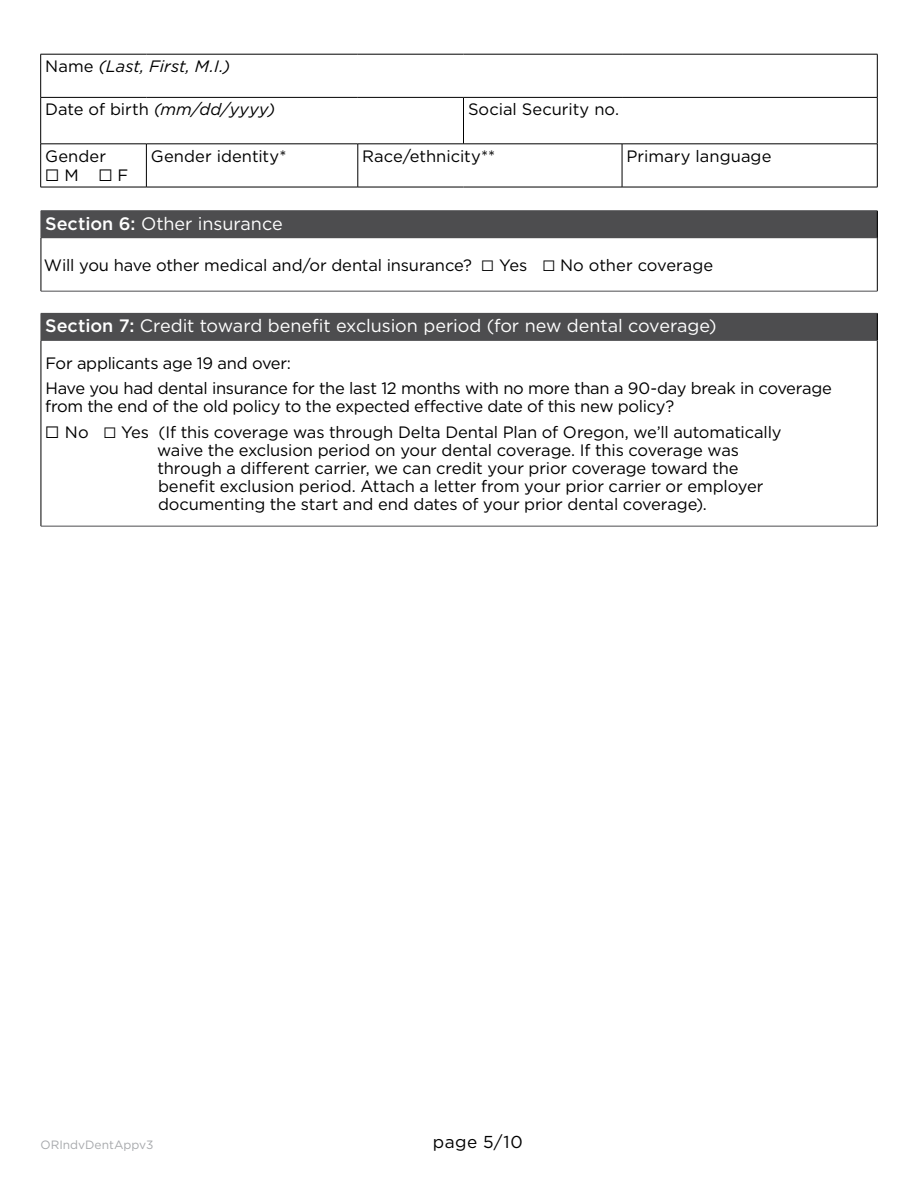
<style>
.page{position:relative;width:918px;height:1188px;background:#fff}
.page>*{position:absolute;margin:0;border:0;box-sizing:border-box;transform-origin:0 0}
.t1{font:18px "Gotham";letter-spacing:-.005em;color:#fff}
.t2{font:17.25px "Gotham";letter-spacing:.025em;color:#000}
.t3{font:16.5px/18px "Gotham";letter-spacing:-.01em;color:#000}
.t4{font:italic 16.5px "Gotham";letter-spacing:.005em;color:#000}
.t5{font:12px "Gotham";color:#a7a9ac}
.s1{font-style:normal}
.s2{font-weight:500}
</style>
<div class="page">
<hr style="left:463px;top:98px;width:1px;height:46px;background:#000">
<hr style="left:877px;top:54px;width:1px;height:43px;background:#000">
<hr style="left:877px;top:98px;width:1px;height:46px;background:#000">
<hr style="left:40px;top:54px;width:106px;height:1px;background:#000">
<hr style="left:40px;top:54px;width:1px;height:43px;background:#000">
<hr style="left:146px;top:54px;width:212px;height:1px;background:#000">
<hr style="left:358px;top:54px;width:106px;height:1px;background:#000">
<hr style="left:464px;top:54px;width:158px;height:1px;background:#000">
<hr style="left:622px;top:54px;width:256px;height:1px;background:#000">
<hr style="left:40px;top:97px;width:106px;height:1px;background:#000">
<hr style="left:40px;top:98px;width:1px;height:46px;background:#000">
<hr style="left:146px;top:97px;width:212px;height:1px;background:#000">
<hr style="left:358px;top:97px;width:106px;height:1px;background:#000">
<hr style="left:464px;top:97px;width:158px;height:1px;background:#000">
<hr style="left:622px;top:97px;width:256px;height:1px;background:#000">
<hr style="left:622px;top:144px;width:1px;height:43px;background:#000">
<hr style="left:877px;top:144px;width:1px;height:43px;background:#000">
<hr style="left:40px;top:144px;width:106px;height:1px;background:#000">
<hr style="left:40px;top:144px;width:1px;height:43px;background:#000">
<hr style="left:40px;top:187px;width:106px;height:1px;background:#000">
<hr style="left:146px;top:144px;width:212px;height:1px;background:#000">
<hr style="left:146px;top:144px;width:1px;height:43px;background:#000">
<hr style="left:146px;top:187px;width:212px;height:1px;background:#000">
<hr style="left:358px;top:144px;width:106px;height:1px;background:#000">
<hr style="left:358px;top:144px;width:1px;height:43px;background:#000">
<hr style="left:464px;top:144px;width:158px;height:1px;background:#000">
<hr style="left:622px;top:144px;width:256px;height:1px;background:#000">
<hr style="left:358px;top:187px;width:106px;height:1px;background:#000">
<hr style="left:464px;top:187px;width:158px;height:1px;background:#000">
<hr style="left:622px;top:187px;width:256px;height:1px;background:#000">
<div style="left:41px;top:211px;width:836px;height:27px;background:#4d4d4f"></div>
<svg style="left:877px;top:211px;width:1px;height:27px"></svg>
<hr style="left:877px;top:238px;width:1px;height:53px;background:#000">
<hr style="left:41px;top:210px;width:837px;height:1px;background:#4d4d4f">
<hr style="left:41px;top:238px;width:1px;height:53px;background:#000">
<hr style="left:41px;top:291px;width:837px;height:1px;background:#4d4d4f">
<div style="left:41px;top:313px;width:836px;height:27px;background:#4d4d4f"></div>
<svg style="left:877px;top:314px;width:1px;height:26px"></svg>
<hr style="left:877px;top:340px;width:1px;height:186px;background:#000">
<hr style="left:41px;top:313px;width:837px;height:1px;background:#4d4d4f">
<hr style="left:41px;top:340px;width:836px;height:1px;background:#4d4d4f">
<hr style="left:41px;top:341px;width:1px;height:185px;background:#000">
<hr style="left:41px;top:526px;width:837px;height:1px;background:#4d4d4f">
<p class="t4" style="left:45px;top:57px;width:186px"><span class="s1">Name</span> (Last, First, M.I.)</p>
<p class="t4" style="left:45px;top:100px;width:231px"><span class="s1">Date of birth</span> (mm/dd/yyyy)</p>
<p class="t3" style="left:468px;top:100px;width:153px">Social Security no.</p>
<p class="t3" style="left:45px;top:146px;width:62px">Gender</p>
<p class="t3" style="left:45px;top:166px;width:85px">□ M □ F</p>
<p class="t3" style="left:151px;top:146px;width:137px">Gender identity*</p>
<p class="t3" style="left:362px;top:146px;width:135px">Race/ethnicity**</p>
<p class="t3" style="left:627px;top:146px;width:146px">Primary language</p>
<p class="t1" style="left:45px;top:212px;width:239px"><span class="s2">Section 6:</span> Other insurance</p>
<p class="t3" style="left:44px;top:256px;width:671px">Will you have other medical and/or dental insurance? □ Yes □ No other coverage</p>
<p class="t1" style="left:45px;top:314px;width:673px"><span class="s2">Section 7:</span> Credit toward benefit exclusion period (for new dental coverage)</p>
<p class="t3" style="left:45px;top:351px;width:788px;line-height:24.8px">For applicants age 19 and over:<br>Have you had dental insurance for the last 12 months with no more than a 90-day break in coverage</p>
<p class="t3" style="left:45px;top:397px;width:631px">from the end of the old policy to the expected effective date of this new policy?</p>
<p class="t3" style="left:157px;top:423px;width:626px;text-indent:-112px">□ No □ Yes (If this coverage was through Delta Dental Plan of Oregon, we’ll automatically waive the exclusion period on your dental coverage. If this coverage was through a different carrier, we can credit your prior coverage toward the benefit exclusion period. Attach a letter from your prior carrier or employer documenting the start and end dates of your prior dental coverage).</p>
<p class="t5" style="left:40px;top:1137px;width:115px">ORIndvDentAppv3</p>
<p class="t2" style="left:433px;top:1130px;width:91px">page 5/10</p>
</div>
